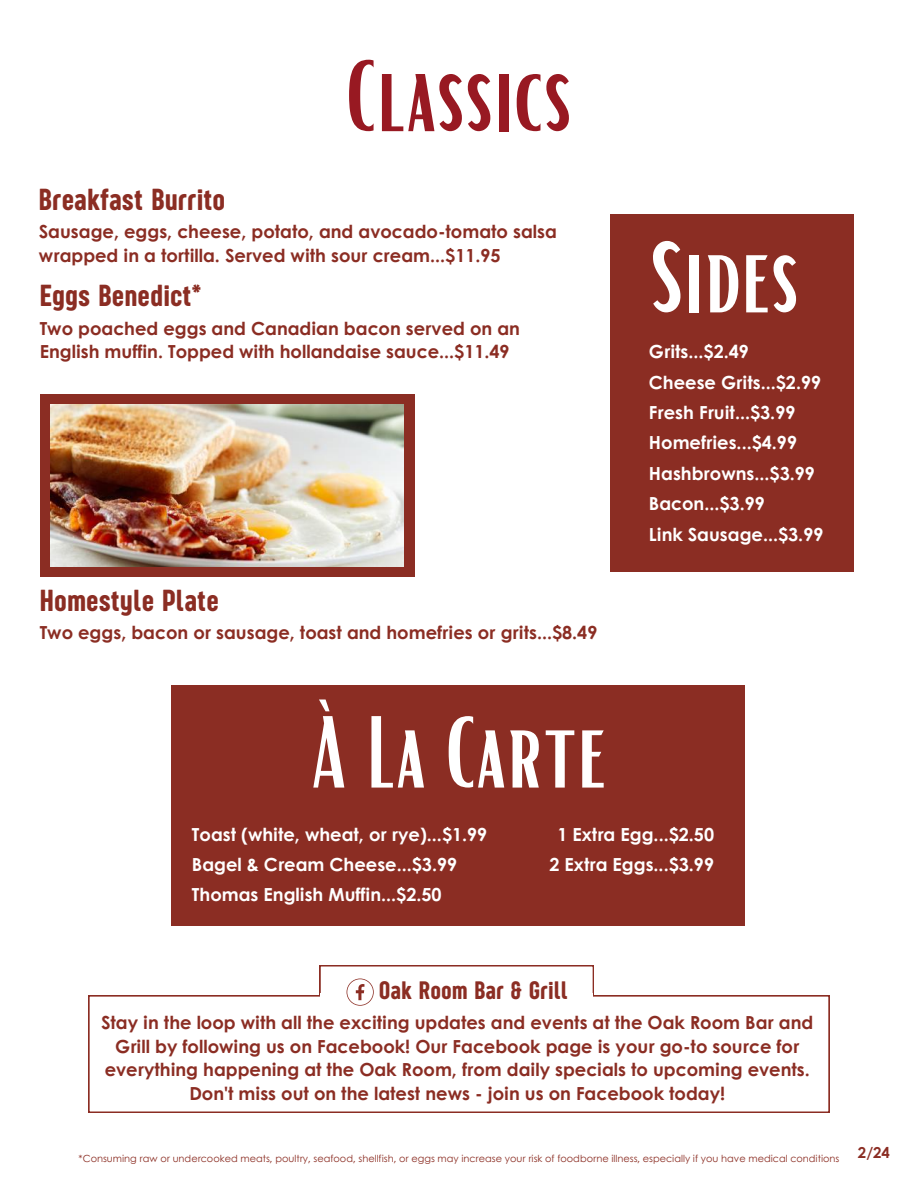
<style>
.page{position:relative;width:918px;height:1188px;background:#fff}
.page>*{position:absolute;margin:0;border:0;box-sizing:border-box;transform-origin:0 0}
.t1{font:98.7px "Bright";color:#fff}
.t2{font:98.7px "Bright";color:#981922}
.t3{font:31.5px "Sugo Pro Classic";letter-spacing:.025em;color:#8b2d23}
.t4{font:26.1px "Sugo Pro Classic";letter-spacing:.025em;color:#8b2d23}
.t5{font:700 18px/23.7px "Century Gothic";color:#8b2d23}
.t6{font:700 18px/30.3px "Century Gothic";color:#fff}
.t7{font:9.75px "Century Gothic";color:#8b2d23}
</style>
<div class="page">
<div style="left:40px;top:394px;width:374px;height:183px;background:#8b2d23"></div>
<img style="left:50px;top:404px;width:353px;height:162px">
<div style="left:611px;top:214px;width:243px;height:358px;background:#8b2d23"></div>
<div style="left:171px;top:685px;width:574px;height:241px;background:#8b2d23"></div>
<svg style="left:89px;top:996px;width:740px;height:117px"></svg>
<div style="left:321px;top:994px;width:272px;height:17px;background:#fff"></div>
<svg style="left:320px;top:965px;width:274px;height:41px"></svg>
<h2 class="t3" style="left:39px;top:184px;width:188px">Breakfast Burrito</h2>
<h1 class="t2" style="left:346px;top:32px;width:227px">Classics</h1>
<p class="t5" style="left:39px;top:219px;width:520px">Sausage, eggs, cheese, potato, and avocado-tomato salsa wrapped in a tortilla. Served with sour cream...$11.95</p>
<h2 class="t3" style="left:40px;top:280px;width:163px">Eggs Benedict*</h2>
<p class="t5" style="left:40px;top:315px;width:482px">Two poached eggs and Canadian bacon served on an<br>English muffin. Topped with hollandaise sauce...$11.49</p>
<h2 class="t3" style="left:40px;top:585px;width:180px">Homestyle Plate</h2>
<p class="t5" style="left:40px;top:620px;width:559px">Two eggs, bacon or sausage, toast and homefries or grits...$8.49</p>
<h1 class="t1" style="left:650px;top:214px;width:150px">Sides</h1>
<p class="t6" style="left:649px;top:336px;width:176px">Grits...$2.49<br>Cheese Grits...$2.99<br>Fresh Fruit...$3.99<br>Homefries...$4.99<br>Hashbrowns...$3.99<br>Bacon...$3.99<br>Link Sausage...$3.99</p>
<h1 class="t1" style="left:311px;top:689px;width:297px">À La Carte</h1>
<p class="t6" style="left:192px;top:818px;width:297px">Toast (white, wheat, or rye)...$1.99<br>Bagel &amp; Cream Cheese...$3.99<br>Thomas English Muffin...$2.50</p>
<p class="t6" style="left:549px;top:818px;width:166px;text-align:center">1 Extra Egg...$2.50<br>2 Extra Eggs...$3.99</p>
<h3 class="t4" style="left:379px;top:977px;width:190px">Oak Room Bar &amp; Grill</h3>
<p class="t5" style="left:101px;top:1010px;width:714px;text-align:center">Stay in the loop with all the exciting updates and events at the Oak Room Bar and Grill by following us on Facebook! Our Facebook page is your go-to source for everything happening at the Oak Room, from daily specials to upcoming events.<br>Don't miss out on the latest news - join us on Facebook today!</p>
<p class="t7" style="left:79px;top:1151px;width:813px">*Consuming raw or undercooked meats, poultry, seafood, shellfish, or eggs may increase your risk of foodborne illness, especially if you have medical conditions <sup>2/24</sup></p>
</div>
